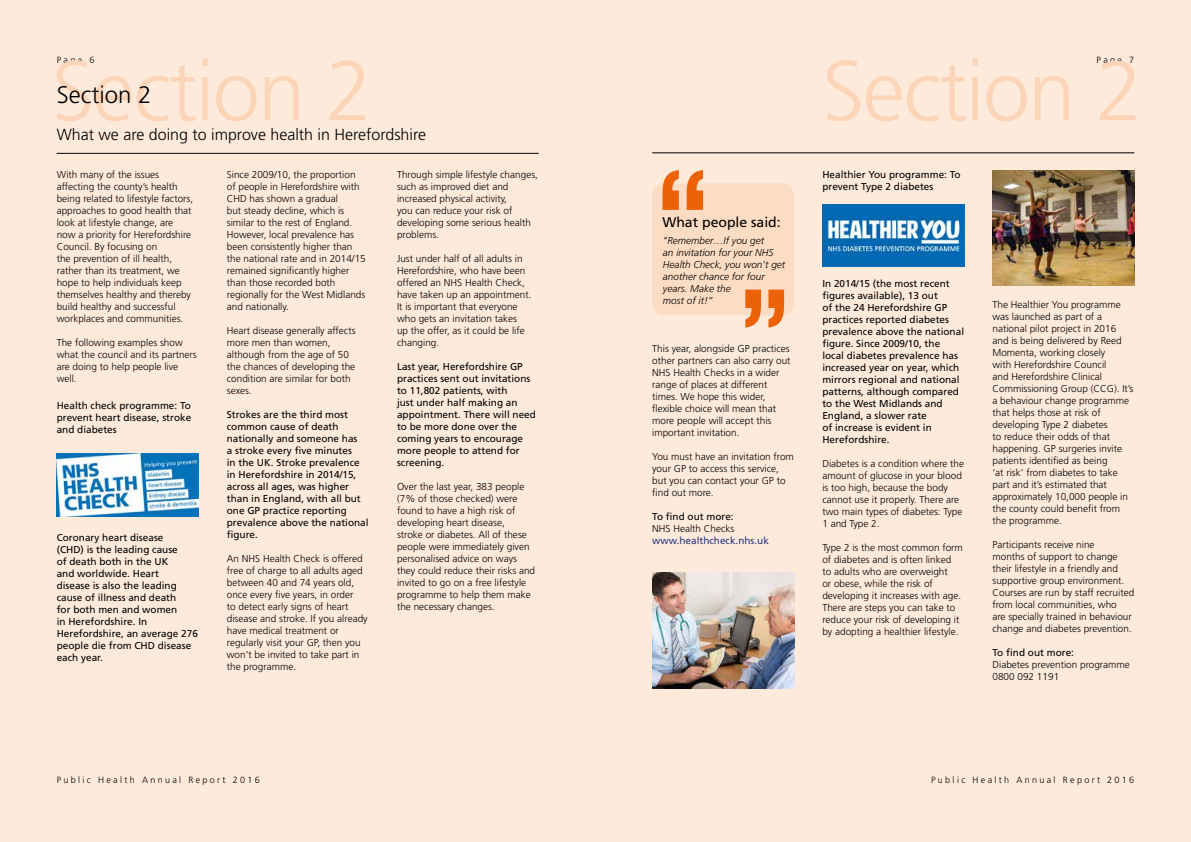
<style>
.page{position:relative;width:1191px;height:842px;background:#fdeadb}
.page>*{position:absolute;margin:0;border:0;box-sizing:border-box;transform-origin:0 0}
.t1{font:300 84.7px "Frutiger";letter-spacing:-.02em;color:#fcd4b7}
.t2{font:300 24px "Frutiger";color:#000}
.t3{font:300 16px "Frutiger";color:#000}
.t4{font:14px "Frutiger";color:#000}
.t5{font:300 10px/12px "Frutiger";color:#000}
.t6{font:10px/12px "Frutiger";color:#000}
.t7{font:italic 300 10px/12px "Frutiger";color:#000}
.t8{font:10px "Frutiger";color:#283583}
.t9{font:300 9px "Frutiger";letter-spacing:.26em;color:#000}
</style>
<div class="page">
<hr style="left:57px;top:153px;width:482px;height:1px;background:#000">
<hr style="left:652px;top:153px;width:482px;height:1px;background:#000">
<img style="left:57px;top:453px;width:141px;height:64px">
<div style="left:652px;top:183px;width:142px;height:132px;background:#fcdcc3;border-radius:12px"></div>
<svg style="left:662px;top:170px;width:17px;height:40px"></svg>
<svg style="left:686px;top:170px;width:17px;height:40px"></svg>
<svg style="left:768px;top:290px;width:16px;height:38px"></svg>
<svg style="left:745px;top:290px;width:16px;height:38px"></svg>
<img style="left:652px;top:573px;width:142px;height:116px">
<img style="left:822px;top:204px;width:142px;height:62px">
<img style="left:992px;top:170px;width:142px;height:115px">
<p class="t9" style="left:57px;top:55px;width:39px">Page 6</p>
<h1 class="t1" style="left:52px;top:43px;width:322px">Section 2</h1>
<h1 class="t2" style="left:57px;top:81px;width:96px">Section 2</h1>
<h2 class="t3" style="left:57px;top:125px;width:371px">What we are doing to improve health in Herefordshire</h2>
<p class="t5" style="left:57px;top:168px;width:138px">With many of the issues affecting the county’s health being related to lifestyle factors, approaches to good health that look at lifestyle change, are now a priority for Herefordshire<br>Council. By focusing on<br>the prevention of ill health, rather than its treatment, we hope to help individuals keep themselves healthy and thereby build healthy and successful workplaces and communities.</p>
<p class="t5" style="left:57px;top:336px;width:142px">The following examples show what the council and its partners are doing to help people live well.</p>
<p class="t6" style="left:57px;top:399px;width:136px;text-align:justify">Health check programme: To prevent heart disease, stroke and diabetes</p>
<p class="t5" style="left:397px;top:168px;width:142px">Through simple lifestyle changes, such as improved diet and increased physical activity,<br>you can reduce your risk of developing some serious health problems.</p>
<p class="t5" style="left:397px;top:252px;width:136px">Just under half of all adults in<br>Herefordshire, who have been offered an NHS Health Check, have taken up an appointment.<br>It is important that everyone who gets an invitation takes<br>up the offer, as it could be life changing.</p>
<p class="t6" style="left:397px;top:360px;width:140px">Last year, Herefordshire GP practices sent out invitations to 11,802 patients, with<br>just under half making an appointment. There will need to be more done over the coming years to encourage more people to attend for screening.</p>
<p class="t5" style="left:397px;top:480px;width:140px">Over the last year, 383 people (7% of those checked) were found to have a high risk of developing heart disease,<br>stroke or diabetes. All of these people were immediately given personalised advice on ways they could reduce their risks and invited to go on a free lifestyle programme to help them make the necessary changes.</p>
<p class="t5" style="left:227px;top:168px;width:140px">Since 2009/10, the proportion of people in Herefordshire with<br>CHD has shown a gradual<br>but steady decline, which is similar to the rest of England.<br>However, local prevalence has been consistently higher than the national rate and in 2014/15 remained signifcantly higher than those recorded both regionally for the West Midlands and nationally.</p>
<p class="t5" style="left:227px;top:324px;width:130px">Heart disease generally affects more men than women, although from the age of 50 the chances of developing the condition are similar for both sexes.</p>
<p class="t6" style="left:227px;top:408px;width:143px">Strokes are the third most common cause of death nationally and someone has<br>a stroke every fve minutes<br>in the UK. Stroke prevalence in Herefordshire in 2014/15, across all ages, was higher than in England, with all but one GP practice reporting prevalence above the national fgure.</p>
<p class="t5" style="left:227px;top:552px;width:142px">An NHS Health Check is offered free of charge to all adults aged between 40 and 74 years old, once every fve years, in order<br>to detect early signs of heart disease and stroke. If you already have medical treatment or regularly visit your GP, then you won’t be invited to take part in the programme.</p>
<p class="t6" style="left:57px;top:532px;width:143px">Coronary heart disease<br>(CHD) is the leading cause<br>of death both in the UK<br>and worldwide. Heart<br>disease is also the leading cause of illness and death<br>for both men and women<br>in Herefordshire. In<br>Herefordshire, an average 276 people die from CHD disease each year.</p>
<p class="t9" style="left:57px;top:775px;width:205px">Public Health Annual Report 2016</p>
<p class="t4" style="left:662px;top:214px;width:120px">What people said:</p>
<p class="t7" style="left:663px;top:234px;width:124px">“Remember…If you get<br>an invitation for your NHS<br>Health Check, you won’t get another chance for four years. Make the<br>most of it!”</p>
<p class="t5" style="left:652px;top:343px;width:140px">This year, alongside GP practices other partners can also carry out<br>NHS Health Checks in a wider range of places at different times. We hope this wider, fexible choice will mean that more people will accept this important invitation.</p>
<p class="t5" style="left:652px;top:451px;width:143px">You must have an invitation from your GP to access this service, but you can contact your GP to fnd out more.</p>
<p class="t6" style="left:652px;top:510px;width:83px">To fnd out more:</p>
<p class="t5" style="left:652px;top:523px;width:84px">NHS Health Checks</p>
<p class="t8" style="left:652px;top:535px;width:118px">www.healthcheck.nhs.uk</p>
<p class="t9" style="left:1096px;top:55px;width:39px">Page 7</p>
<p class="t1" style="left:822px;top:43px;width:322px">Section 2</p>
<p class="t6" style="left:822px;top:168px;width:140px">Healthier You programme: To prevent Type 2 diabetes</p>
<p class="t6" style="left:822px;top:278px;width:143px">In 2014/15 (the most recent fgures available), 13 out<br>of the 24 Herefordshire GP practices reported diabetes prevalence above the national fgure. Since 2009/10, the local diabetes prevalence has increased year on year, which mirrors regional and national patterns, although compared to the West Midlands and<br>England, a slower rate<br>of increase is evident in<br>Herefordshire.</p>
<p class="t5" style="left:822px;top:458px;width:143px">Diabetes is a condition where the amount of glucose in your blood is too high, because the body cannot use it properly. There are two main types of diabetes: Type<br>1 and Type 2.</p>
<p class="t5" style="left:822px;top:542px;width:142px">Type 2 is the most common form of diabetes and is often linked<br>to adults who are overweight<br>or obese, while the risk of developing it increases with age.<br>There are steps you can take to reduce your risk of developing it by adopting a healthier lifestyle.</p>
<p class="t5" style="left:992px;top:299px;width:142px">The Healthier You programme was launched as part of a national pilot project in 2016 and is being delivered by Reed<br>Momenta, working closely<br>with Herefordshire Council<br>and Herefordshire Clinical<br>Commissioning Group (CCG). It’s a behaviour change programme that helps those at risk of developing Type 2 diabetes<br>to reduce their odds of that happening. GP surgeries invite patients identifed as being<br>‘at risk’ from diabetes to take part and it’s estimated that approximately 10,000 people in the county could beneft from the programme.</p>
<p class="t5" style="left:992px;top:539px;width:143px">Participants receive nine<br>months of support to change their lifestyle in a friendly and supportive group environment.<br>Courses are run by staff recruited from local communities, who<br>are specially trained in behaviour change and diabetes prevention.</p>
<p class="t6" style="left:992px;top:647px;width:83px">To fnd out more:</p>
<p class="t5" style="left:992px;top:659px;width:139px">Diabetes prevention programme<br>0800 092 1191</p>
<p class="t9" style="left:931px;top:775px;width:205px">Public Health Annual Report 2016</p>
</div>
